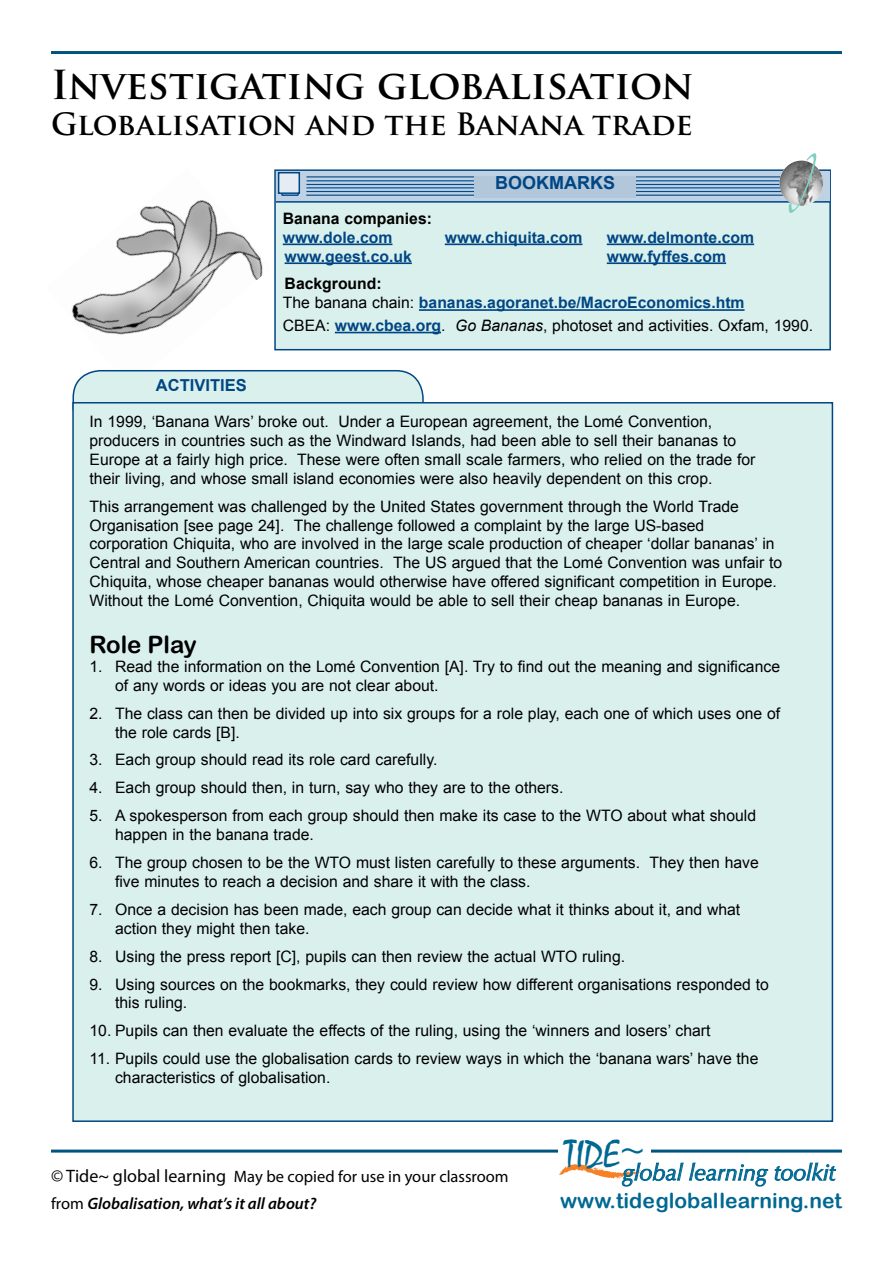
<style>
.page{position:relative;width:893px;height:1263px;background:#fff}
.page>*{position:absolute;margin:0;border:0;box-sizing:border-box;transform-origin:0 0}
.t1{font:39.3px "Mistral";color:#006892}
.t2{font:700 39px "Trajan Pro";color:#000}
.t3{font:700 30px "Trajan Pro";color:#000}
.t4{font:24px "Arial Rounded MT Bold";color:#000}
.t5{font:italic 22.95px "Optima";color:#006892}
.t6{font:21px "Arial Rounded MT Bold";color:#006892}
.t7{font:700 18px "Arial";color:#004684}
.t8{font:16.5px "Myriad Pro";color:#000}
.t9{font:italic 600 16.5px "Myriad Pro";color:#000}
.t10{font:700 16.5px "Arial";color:#004684}
.t11{font:15.75px/18.9px "Arial";color:#000}
.t12{font:700 15.75px/18.9px "Arial";color:#004684}
.t13{font:700 15.75px "Arial";color:#000}
.s1{color:#000}
.s2{font-weight:400;color:#000}
.s3{font-weight:700;color:#004684}
.s4{font-style:italic}
.s5{font-family:"Swing";font-weight:700}
.s6{font-size:18px}
.s7{font-weight:400;font-style:normal}
</style>
<div class="page">
<img style="left:72px;top:200px;width:191px;height:187px">
<hr style="left:51px;top:1149px;width:791px;height:3px;background:#005480">
<hr style="left:51px;top:51px;width:791px;height:3px;background:#005480">
<div style="left:558px;top:1141px;width:93px;height:17px;background:#fff"></div>
<svg style="left:559px;top:1162px;width:124px;height:24px"></svg>
<svg style="left:689px;top:1162px;width:79px;height:24px"></svg>
<svg style="left:775px;top:1162px;width:61px;height:19px"></svg>
<div style="left:73px;top:371px;width:350px;height:63px;background:#daf0ec;border-radius:27px"></div>
<div style="left:72px;top:370px;width:352px;height:65px;border:2px solid #004684;border-radius:27px"></div>
<div style="left:72px;top:402px;width:761px;height:720px;background:#daf0ec;border:2px solid #004684"></div>
<div style="left:274px;top:169px;width:557px;height:181px;background:#daf0ec;border:2px solid #004684"></div>
<svg style="left:276px;top:153px;width:553px;height:60px"></svg>
<hr style="left:283px;top:243px;width:109px;height:2px;background:#004684">
<hr style="left:445px;top:243px;width:137px;height:2px;background:#004684">
<hr style="left:607px;top:243px;width:147px;height:2px;background:#004684">
<hr style="left:285px;top:262px;width:127px;height:2px;background:#004684">
<hr style="left:607px;top:262px;width:119px;height:2px;background:#004684">
<hr style="left:419px;top:309px;width:326px;height:2px;background:#004684">
<hr style="left:335px;top:332px;width:106px;height:1px;background:#004684">
<div style="left:278px;top:172px;width:22px;height:22px;background:#e6ecf3;border:2px solid #004684"></div>
<h2 class="t2" style="left:51px;top:60px;width:644px">Investigating globalisation</h2>
<h3 class="t3" style="left:51px;top:105px;width:643px">Globalisation and the Banana trade</h3>
<p class="t7" style="left:495px;top:173px;width:121px">Bookmarks</p>
<p class="t13" style="left:283px;top:209px;width:151px">Banana companies:</p>
<p class="t12" style="left:283px;top:228px;width:111px">www.dole.com</p>
<p class="t12" style="left:445px;top:228px;width:139px">www.chiquita.com</p>
<p class="t12" style="left:607px;top:228px;width:149px">www.delmonte.com</p>
<p class="t12" style="left:285px;top:247px;width:129px">www.geest.co.uk</p>
<p class="t12" style="left:607px;top:247px;width:121px">www.fyffes.com</p>
<p class="t12" style="left:283px;top:274px;width:463px"><span class="s1">Background:<br></span><span class="s2">The banana chain:</span> bananas.agoranet.be/MacroEconomics.htm</p>
<p class="t11" style="left:283px;top:316px;width:532px">CBEA: <span class="s3">www.cbea.org</span>. <span class="s4">Go Bananas</span>, photoset and activities. Oxfam, 1990.</p>
<p class="t10" style="left:156px;top:376px;width:92px">Activities</p>
<p class="t11" style="left:90px;top:412px;width:667px">In 1999, ‘Banana Wars’ broke out. Under a European agreement, the Lomé Convention, producers in countries such as the Windward Islands, had been able to sell their bananas to Europe at a fairly high price. These were often small scale farmers, who relied on the trade for their living, and whose small island economies were also heavily dependent on this crop.</p>
<p class="t11" style="left:90px;top:497px;width:694px">This arrangement was challenged by the United States government through the World Trade Organisation [see page 24]. The challenge followed a complaint by the large US-based corporation Chiquita, who are involved in the large scale production of cheaper ‘dollar bananas’ in Central and Southern American countries. The US argued that the Lomé Convention was unfair to Chiquita, whose cheaper bananas would otherwise have offered significant competition in Europe.<br>Without the Lomé Convention, Chiquita would be able to sell their cheap bananas in Europe.</p>
<h3 class="t4" style="left:90px;top:630px;width:109px">Role Play</h3>
<p class="t11" style="left:115px;top:657px;width:666px;text-indent:-26px">1. Read the information on the Lomé Convention [A]. Try to find out the meaning and significance of any words or ideas you are not clear about.</p>
<p class="t11" style="left:115px;top:704px;width:667px;text-indent:-26px">2. The class can then be divided up into six groups for a role play, each one of which uses one of the role cards [B].</p>
<p class="t11" style="left:90px;top:750px;width:349px">3. Each group should read its role card carefully.</p>
<p class="t11" style="left:90px;top:778px;width:475px">4. Each group should then, in turn, say who they are to the others.</p>
<p class="t11" style="left:115px;top:806px;width:643px;text-indent:-26px">5. A spokesperson from each group should then make its case to the WTO about what should happen in the banana trade.</p>
<p class="t11" style="left:115px;top:853px;width:645px;text-indent:-26px">6. The group chosen to be the WTO must listen carefully to these arguments. They then have five minutes to reach a decision and share it with the class.</p>
<p class="t11" style="left:115px;top:900px;width:627px;text-indent:-26px">7. Once a decision has been made, each group can decide what it thinks about it, and what action they might then take.</p>
<p class="t11" style="left:90px;top:947px;width:537px">8. Using the press report [C], pupils can then review the actual WTO ruling.</p>
<p class="t11" style="left:115px;top:974px;width:655px;text-indent:-26px">9. Using sources on the bookmarks, they could review how different organisations responded to this ruling.</p>
<p class="t11" style="left:90px;top:1021px;width:622px">10. Pupils can then evaluate the effects of the ruling, using the ‘winners and losers’ chart</p>
<p class="t11" style="left:115px;top:1049px;width:645px;text-indent:-26px">11. Pupils could use the globalisation cards to review ways in which the ‘banana wars’ have the characteristics of globalisation.</p>
<h1 class="t1" style="left:565px;top:1131px;width:82px">TIDE<span class="s5">~</span></h1>
<p class="t8" style="left:51px;top:1166px;width:459px"><span class="s6">© Tide~ global learning</span> May be copied for use in your classroom</p>
<h3 class="t5" style="left:623px;top:1159px;width:214px">global learning toolkit</h3>
<p class="t9" style="left:51px;top:1192px;width:267px"><span class="s7">from</span> Globalisation, what’s it all about?</p>
<h3 class="t6" style="left:560px;top:1188px;width:283px">www.tide global learning.net</h3>
</div>
